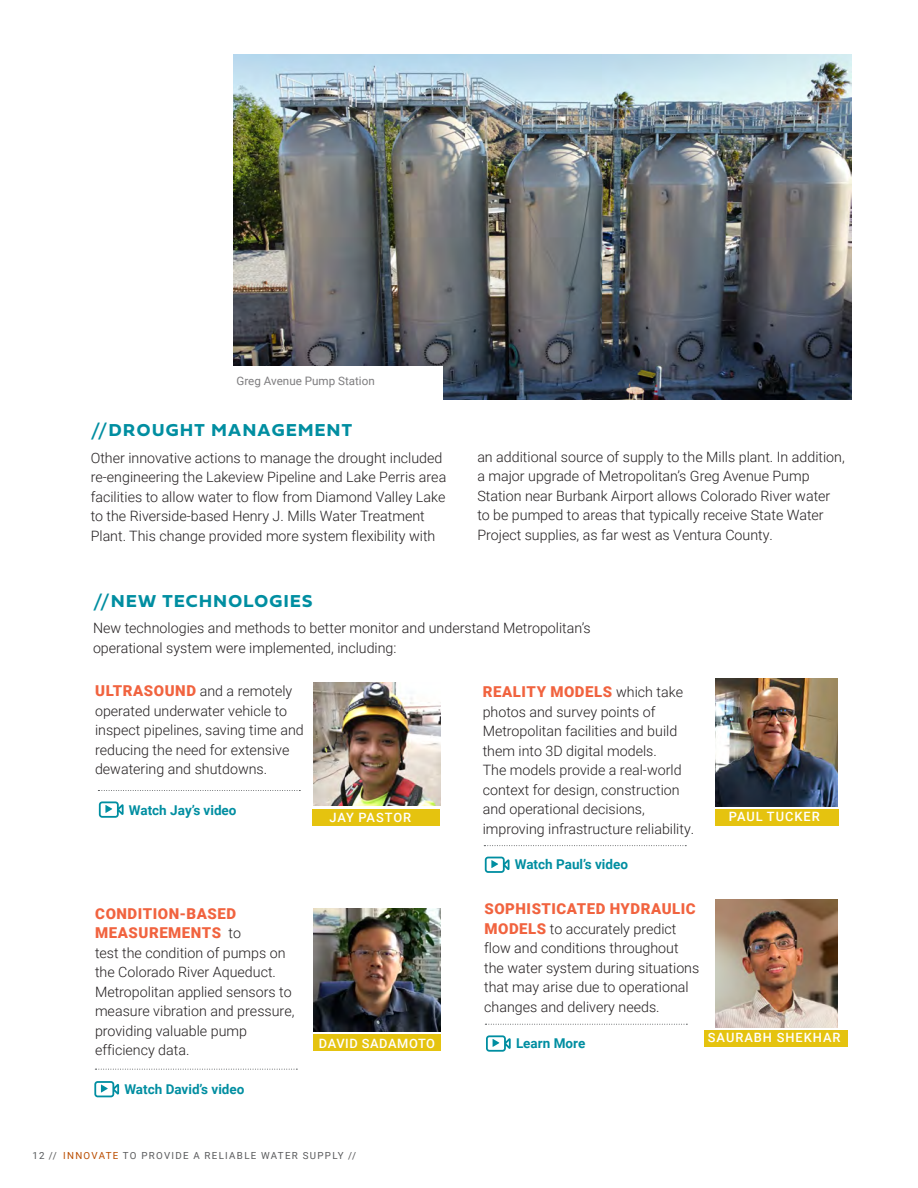
<style>
.page{position:relative;width:918px;height:1188px;background:#fff}
.page>*{position:absolute;margin:0;border:0;box-sizing:border-box;transform-origin:0 0}
.t1{font:700 18px "Fieldwork Hum";letter-spacing:.08em;color:#008ea1}
.BODY{font:900 15px/19.5px "Roboto";letter-spacing:.035em;color:#f1633f}
.BODY-2{font:300 14.25px/19.5px "Roboto";color:#231f20}
.BODY-3{font:700 13.5px "Roboto";color:#008ea1}
.BODY-4{font:500 12.9px "Roboto";letter-spacing:.075em;color:#fff}
.BODY-5{font:500 12.9px "Roboto";letter-spacing:.045em;color:#fff}
.BODY-6{font:11.7px "Roboto";color:#7e7d7f}
.INTERIOR_HEADERS{font:9.75px "Roboto";letter-spacing:.135em;color:#5a5b5d}
.INTERIOR_HEADERS-2{font:9.75px "Roboto";color:#575a5c}
.s1{font-weight:400}
.s2{font-weight:900;font-size:15px;color:#f1633f}
.s3{font-weight:300;font-size:14.25px;color:#231f20}
.s4{color:#5a5b5d}
.s5{color:#ba4d01}
</style>
<div class="page">
<img style="left:233px;top:54px;width:618px;height:346px">
<div style="left:41px;top:366px;width:402px;height:47px;background:#fff"></div>
<div style="left:312px;top:809px;width:128px;height:17px;background:#e5c30f"></div>
<div style="left:716px;top:809px;width:123px;height:17px;background:#e5c30f"></div>
<div style="left:704px;top:1030px;width:144px;height:17px;background:#e5c30f"></div>
<div style="left:314px;top:1034px;width:127px;height:17px;background:#e5c30f"></div>
<img style="left:313px;top:683px;width:127px;height:123px">
<img style="left:314px;top:908px;width:126px;height:123px">
<img style="left:716px;top:678px;width:121px;height:128px">
<img style="left:716px;top:900px;width:121px;height:128px">
<svg style="left:99px;top:801px;width:25px;height:17px"></svg>
<svg style="left:485px;top:857px;width:25px;height:16px"></svg>
<svg style="left:94px;top:1081px;width:25px;height:16px"></svg>
<svg style="left:486px;top:1035px;width:25px;height:17px"></svg>
<svg style="left:98px;top:790px;width:202px;height:1px"></svg>
<svg style="left:484px;top:845px;width:202px;height:1px"></svg>
<svg style="left:485px;top:1024px;width:202px;height:1px"></svg>
<svg style="left:95px;top:1069px;width:202px;height:1px"></svg>
<p class="BODY-6" style="left:236px;top:373px;width:140px">Greg Avenue Pump Station</p>
<p class="t1" style="left:91px;top:416px;width:263px"><span class="s1">//</span>DROUGHT MANAGEMENT</p>
<p class="BODY-2" style="left:91px;top:447px;width:357px">Other innovative actions to manage the drought included re-engineering the Lakeview Pipeline and Lake Perris area facilities to allow water to flow from Diamond Valley Lake to the Riverside-based Henry J. Mills Water Treatment Plant. This change provided more system flexibility with</p>
<p class="BODY-2" style="left:477px;top:447px;width:369px">an additional source of supply to the Mills plant. In addition, a major upgrade of Metropolitan’s Greg Avenue Pump Station near Burbank Airport allows Colorado River water to be pumped to areas that typically receive State Water Project supplies, as far west as Ventura County.</p>
<p class="t1" style="left:93px;top:587px;width:221px"><span class="s1">//</span>NEW TECHNOLOGIES</p>
<p class="BODY-2" style="left:93px;top:618px;width:499px">New technologies and methods to better monitor and understand Metropolitan’s operational system were implemented, including:</p>
<p class="BODY-2" style="left:95px;top:681px;width:210px"><span class="s2">ULTRASOUND</span> and a remotely operated underwater vehicle to inspect pipelines, saving time and reducing the need for extensive dewatering and shutdowns.</p>
<p class="BODY" style="left:483px;top:682px;width:202px">REALITY MODELS <span class="s3">which take</span></p>
<p class="BODY-2" style="left:483px;top:701px;width:213px">photos and survey points of<br>Metropolitan facilities and build them into 3D digital models.<br>The models provide a real-world context for design, construction and operational decisions, improving infrastructure reliability.</p>
<p class="BODY-3" style="left:129px;top:800px;width:109px">Watch Jay’s video</p>
<p class="BODY-4" style="left:329px;top:808px;width:83px">JAY PASTOR</p>
<p class="BODY-3" style="left:515px;top:855px;width:115px">Watch Paul’s video</p>
<p class="BODY-4" style="left:729px;top:807px;width:92px">PAUL TUCKER</p>
<p class="BODY" style="left:95px;top:903px;width:147px">CONDITION-BASED<br>MEASUREMENTS <span class="s3">to</span></p>
<p class="BODY-2" style="left:95px;top:942px;width:201px">test the condition of pumps on the Colorado River Aqueduct.<br>Metropolitan applied sensors to measure vibration and pressure, providing valuable pump efficiency data.</p>
<p class="BODY-3" style="left:124px;top:1079px;width:122px">Watch David’s video</p>
<p class="BODY-5" style="left:319px;top:1034px;width:118px">DAVID SADAMOTO</p>
<p class="BODY" style="left:484px;top:899px;width:213px">SOPHISTICATED HYDRAULIC</p>
<p class="BODY-2" style="left:484px;top:918px;width:217px"><span class="s2">MODELS</span> to accurately predict flow and conditions throughout the water system during situations that may arise due to operational changes and delivery needs.</p>
<p class="BODY-3" style="left:516px;top:1034px;width:71px">Learn More</p>
<p class="BODY-4" style="left:708px;top:1029px;width:134px">SAURABH SHEKHAR</p>
<p class="INTERIOR_HEADERS-2" style="left:33px;top:1149px;width:26px">12 <span class="s4">//</span></p>
<p class="INTERIOR_HEADERS" style="left:63px;top:1149px;width:295px"><span class="s5">INNOVATE</span> TO PROVIDE A RELIABLE WATER SUPPLY //</p>
</div>
